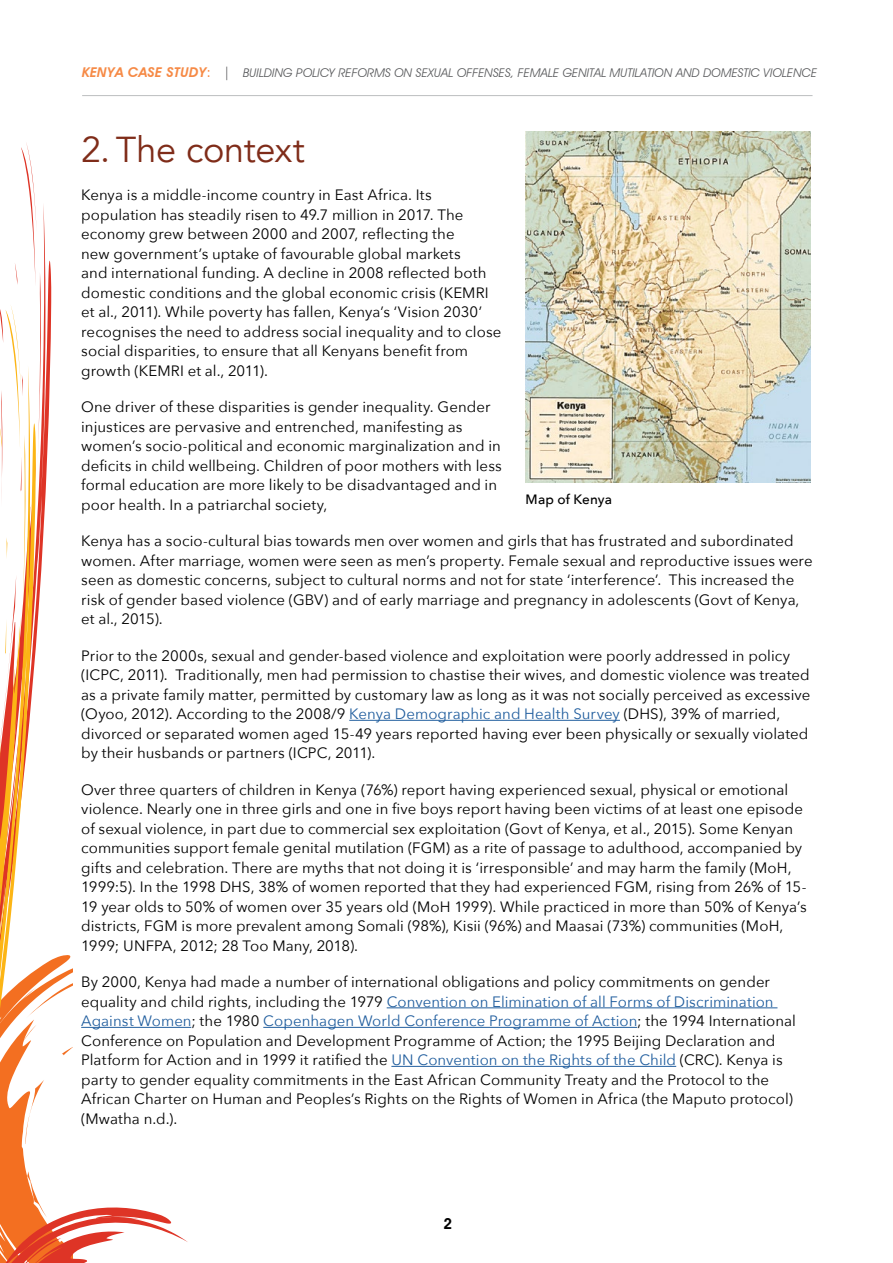
<style>
.page{position:relative;width:893px;height:1263px;background:#fff}
.page>*{position:absolute;margin:0;border:0;box-sizing:border-box;transform-origin:0 0}
.t1{font:36px "Avenir";letter-spacing:-.01em;color:#7f2c19}
.t2{font:15px/19.5px "Avenir Next";letter-spacing:.005em;color:#000}
.t3{font:600 15px "Avant Garde IT Cby BT";color:#000}
.t4{font:500 13.5px "Avenir Next";letter-spacing:.01em;color:#000}
.t5{font:italic 12px "Avant Garde IT Cby BT";letter-spacing:.01em;color:#58595b}
.s1{font-weight:600;font-size:13.5px;color:#f68a46}
.s2{font-weight:500;font-style:normal;font-size:13.5px;color:#f68a46}
.s3{font-style:normal;font-size:13.5px}
.s4{color:#215e9e}
</style>
<div class="page">
<hr style="left:82px;top:95px;width:730px;height:1px;background:#bcbec0">
<svg style="left:0;top:143px;width:276px;height:1120px"></svg>
<hr style="left:349px;top:720px;width:271px;height:1px;background:#215e9e">
<hr style="left:387px;top:1007px;width:390px;height:1px;background:#215e9e">
<hr style="left:81px;top:1027px;width:110px;height:1px;background:#215e9e">
<hr style="left:263px;top:1027px;width:374px;height:1px;background:#215e9e">
<hr style="left:391px;top:1066px;width:285px;height:1px;background:#215e9e">
<img style="left:526px;top:132px;width:285px;height:350px">
<p class="t5" style="left:82px;top:66px;width:736px"><span class="s1">KENYA CASE STUDY</span><span class="s2">:</span> <span class="s3">|</span> BUILDING POLICY REFORMS ON SEXUAL OFFENSES, FEMALE GENITAL MUTILATION AND DOMESTIC VIOLENCE</p>
<h1 class="t1" style="left:81px;top:128px;width:225px">2. The context</h1>
<p class="t2" style="left:81px;top:184px;width:422px">Kenya is a middle-income country in East Africa. Its population has steadily risen to 49.7 million in 2017. The economy grew between 2000 and 2007, reflecting the<br>new government’s uptake of favourable global markets<br>and international funding. A decline in 2008 reflected both domestic conditions and the global economic crisis (KEMRI et al., 2011). While poverty has fallen, Kenya’s ‘Vision 2030’ recognises the need to address social inequality and to close social disparities, to ensure that all Kenyans benefit from growth (KEMRI et al., 2011).</p>
<p class="t2" style="left:81px;top:396px;width:422px">One driver of these disparities is gender inequality. Gender injustices are pervasive and entrenched, manifesting as women’s socio-political and economic marginalization and in deficits in child wellbeing. Children of poor mothers with less formal education are more likely to be disadvantaged and in poor health. In a patriarchal society,</p>
<p class="t2" style="left:81px;top:530px;width:733px">Kenya has a socio-cultural bias towards men over women and girls that has frustrated and subordinated women. After marriage, women were seen as men’s property. Female sexual and reproductive issues were seen as domestic concerns, subject to cultural norms and not for state ‘interference’. This increased the risk of gender based violence (GBV) and of early marriage and pregnancy in adolescents (Govt of Kenya, et al., 2015).</p>
<p class="t2" style="left:81px;top:645px;width:731px">Prior to the 2000s, sexual and gender-based violence and exploitation were poorly addressed in policy (ICPC, 2011). Traditionally, men had permission to chastise their wives, and domestic violence was treated as a private family matter, permitted by customary law as long as it was not socially perceived as excessive (Oyoo, 2012). According to the 2008/9 <span class="s4">Kenya Demographic and Health Survey</span> (DHS), 39% of married, divorced or separated women aged 15-49 years reported having ever been physically or sexually violated by their husbands or partners (ICPC, 2011).</p>
<p class="t2" style="left:81px;top:779px;width:727px">Over three quarters of children in Kenya (76%) report having experienced sexual, physical or emotional violence. Nearly one in three girls and one in five boys report having been victims of at least one episode of sexual violence, in part due to commercial sex exploitation (Govt of Kenya, et al., 2015). Some Kenyan communities support female genital mutilation (FGM) as a rite of passage to adulthood, accompanied by gifts and celebration. There are myths that not doing it is ‘irresponsible’ and may harm the family (MoH, 1999:5). In the 1998 DHS, 38% of women reported that they had experienced FGM, rising from 26% of 15- 19 year olds to 50% of women over 35 years old (MoH 1999). While practiced in more than 50% of Kenya’s districts, FGM is more prevalent among Somali (98%), Kisii (96%) and Maasai (73%) communities (MoH, 1999; UNFPA, 2012; 28 Too Many, 2018).</p>
<p class="t2" style="left:81px;top:972px;width:716px">By 2000, Kenya had made a number of international obligations and policy commitments on gender equality and child rights, including the 1979 <span class="s4">Convention on Elimination of all Forms of Discrimination Against Women</span>; the 1980 <span class="s4">Copenhagen World Conference Programme of Action</span>; the 1994 International Conference on Population and Development Programme of Action; the 1995 Beijing Declaration and Platform for Action and in 1999 it ratified the <span class="s4">UN Convention on the Rights of the Child</span> (CRC). Kenya is party to gender equality commitments in the East African Community Treaty and the Protocol to the African Charter on Human and Peoples’s Rights on the Rights of Women in Africa (the Maputo protocol) (Mwatha n.d.).</p>
<p class="t4" style="left:526px;top:488px;width:88px">Map of Kenya</p>
<p class="t3" style="left:443px;top:1214px;width:10px">2</p>
</div>
